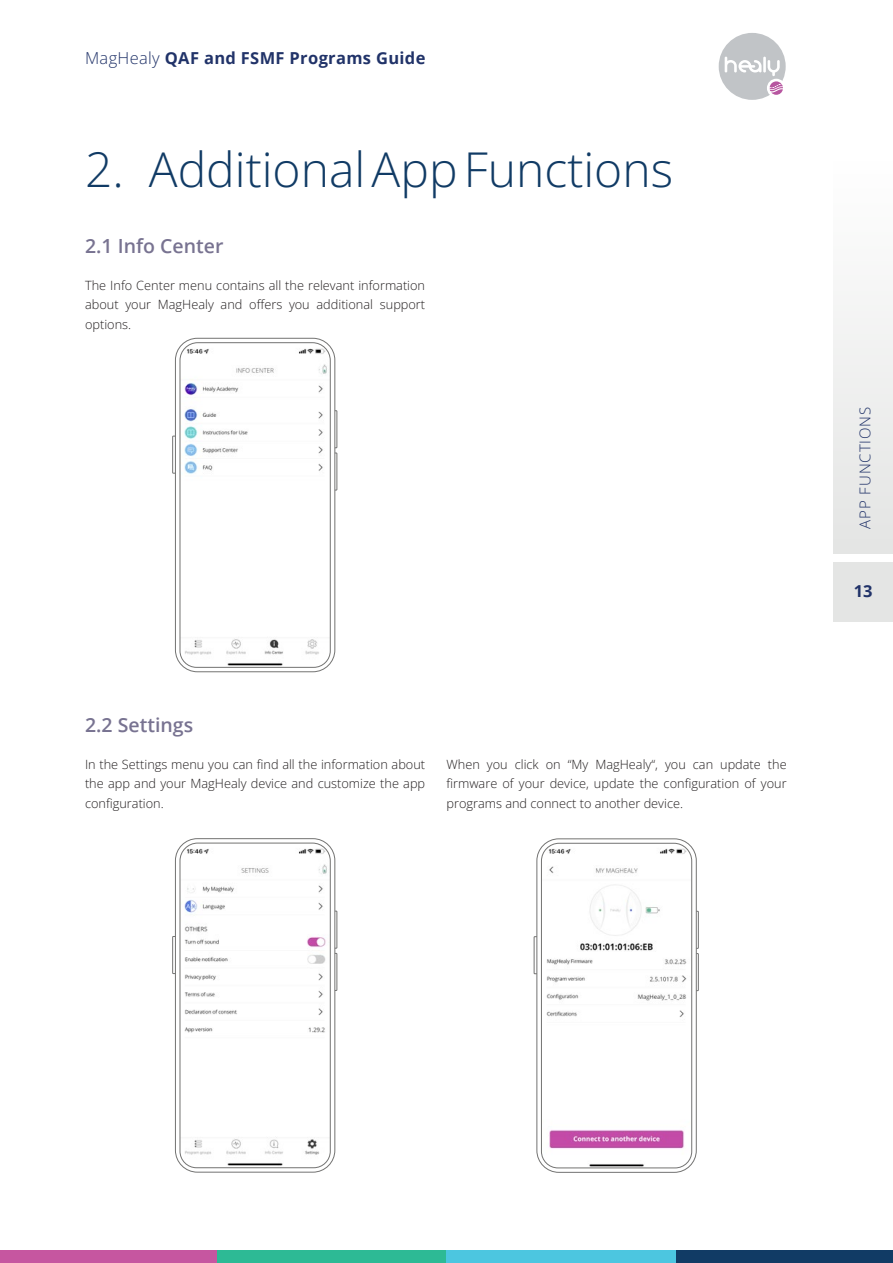
<style>
.page{position:relative;width:893px;height:1263px;background:#fff}
.page>*{position:absolute;margin:0;border:0;box-sizing:border-box;transform-origin:0 0}
.t1{font:300 48px "Open Sans";color:#113b65}
.t2{font:600 19.5px "Open Sans";color:#787391}
.t3{font:700 16.5px "Open Sans";letter-spacing:.02em;color:#213369}
.t4{font:300 15px "Open Sans";letter-spacing:.06em;color:#213369}
.t5{font:300 12.75px/19.5px "Open Sans";color:#231f20;text-align:justify}
.s1{font-weight:300}
</style>
<div class="page">
<div style="left:833px;top:161px;width:60px;height:392px;background:linear-gradient(to right,#f1f1f1,#f1f1f1)"></div>
<div style="left:833px;top:562px;width:60px;height:59px;background:#e4e5e4"></div>
<div style="left:719px;top:33px;width:67px;height:67px;background:#c1c4c7;border-radius:50%"></div>
<svg style="left:725px;top:57px;width:58px;height:38px"></svg>
<div style="left:217px;top:1250px;width:229px;height:13px;background:#2dba95"></div>
<div style="left:446px;top:1250px;width:230px;height:13px;background:#4cc6e0"></div>
<div style="left:676px;top:1250px;width:217px;height:13px;background:#113b65"></div>
<div style="left:0;top:1250px;width:217px;height:13px;background:#c656a0"></div>
<div style="left:173px;top:436px;width:4px;height:37px;border:1px solid #737372"></div>
<div style="left:333px;top:411px;width:4px;height:37px;border:1px solid #737372"></div>
<div style="left:333px;top:453px;width:4px;height:37px;border:1px solid #737372"></div>
<svg style="left:175px;top:338px;width:160px;height:334px"></svg>
<div style="left:173px;top:936px;width:4px;height:38px;border:1px solid #737372"></div>
<div style="left:333px;top:911px;width:4px;height:37px;border:1px solid #737372"></div>
<div style="left:333px;top:953px;width:4px;height:37px;border:1px solid #737372"></div>
<svg style="left:175px;top:838px;width:160px;height:334px"></svg>
<div style="left:534px;top:936px;width:4px;height:38px;border:1px solid #737372"></div>
<div style="left:694px;top:911px;width:4px;height:37px;border:1px solid #737372"></div>
<div style="left:694px;top:953px;width:4px;height:38px;border:1px solid #737372"></div>
<svg style="left:537px;top:838px;width:159px;height:334px"></svg>
<p class="t3" style="left:85px;top:47px;width:342px"><span class="s1">MagHealy</span> QAF and FSMF Programs Guide</p>
<h1 class="t1" style="left:85px;top:137px;width:589px">2. Additional App Functions</h1>
<h2 class="t2" style="left:85px;top:233px;width:140px">2.1 Info Center</h2>
<p class="t5" style="left:85px;top:275px;width:342px">The Info Center menu contains all the relevant information about your MagHealy and offers you additional support options.</p>
<h2 class="t2" style="left:85px;top:712px;width:110px">2.2 Settings</h2>
<p class="t5" style="left:85px;top:754px;width:342px">In the Settings menu you can find all the information about the app and your MagHealy device and customize the app configuration.</p>
<p class="t5" style="left:446px;top:754px;width:342px">When you click on “My MagHealy“, you can update the firmware of your device, update the configuration of your programs and connect to another device.</p>
<p class="t4" style="left:855px;top:529px;width:123px;rotate:-90deg">APP FUNCTIONS</p>
<p class="t3" style="left:854px;top:579px;width:20px">13</p>
</div>
